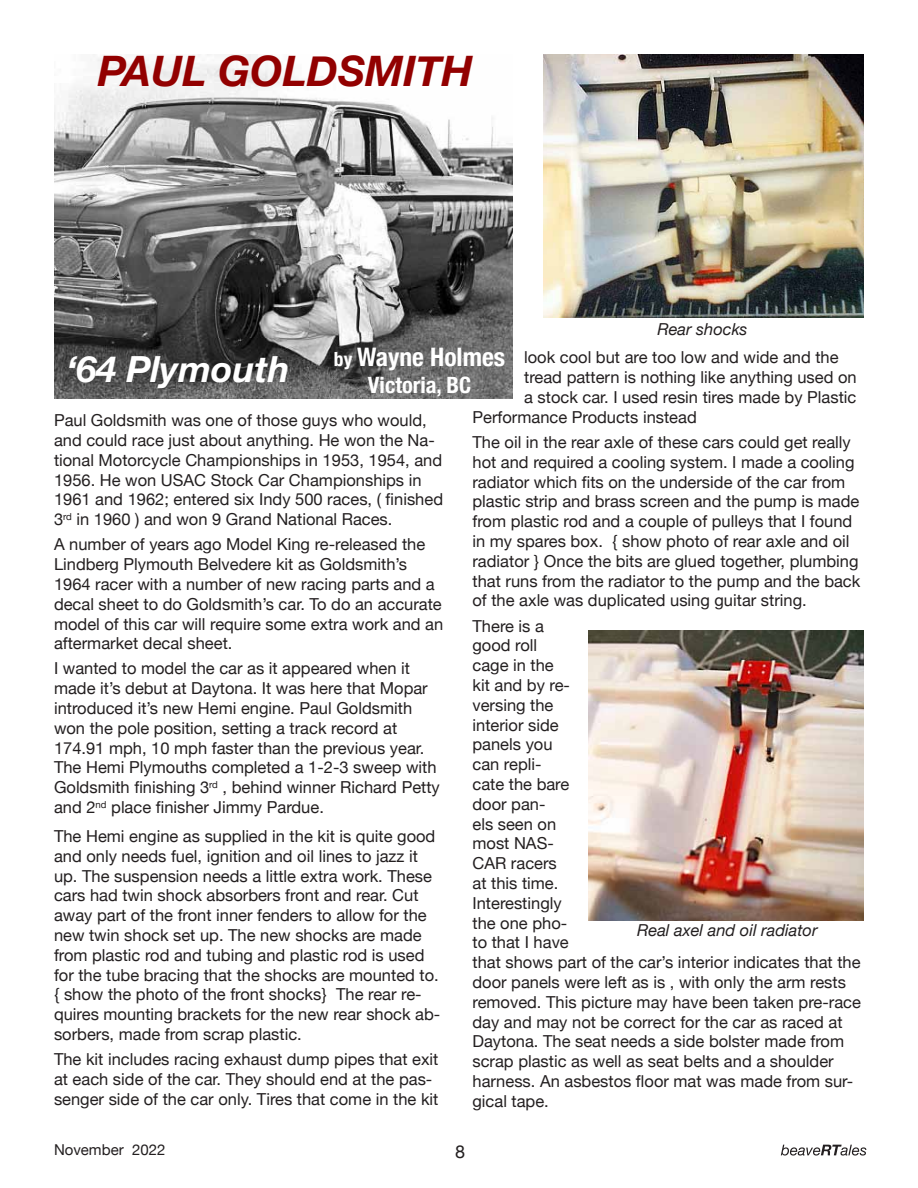
<style>
.page{position:relative;width:918px;height:1188px;background:#fff}
.page>*{position:absolute;margin:0;border:0;box-sizing:border-box;transform-origin:0 0}
.t1{font:italic 700 42px "Helvetica Neue";color:#920000}
.t2{font:italic 700 36px "Helvetica Neue";color:#fff}
.t3{font:700 condensed 25.5px "Helvetica Neue";color:#fff}
.t4{font:700 condensed 22.5px "Helvetica Neue";color:#fff}
.t5{font:18px "Helvetica Neue";color:#231f20}
.t6{font:16.5px/19.8px "Helvetica Neue";color:#231f20}
.t7{font:italic 16.5px "Helvetica Neue";color:#231f20}
.t8{font:15px "Helvetica Neue";color:#231f20}
.s1{font-size:19.5px}
</style>
<div class="page">
<svg style="left:781px;top:1145px;width:85px;height:11px"></svg>
<img style="left:54px;top:54px;width:458px;height:345px">
<img style="left:589px;top:631px;width:275px;height:289px">
<img style="left:544px;top:54px;width:320px;height:264px">
<h1 class="t1" style="left:98px;top:38px;width:376px">PAUL GOLDSMITH</h1>
<p class="t7" style="left:657px;top:318px;width:92px">Rear shocks</p>
<h2 class="t2" style="left:67px;top:341px;width:225px">‘64 Plymouth</h2>
<h3 class="t3" style="left:334px;top:336px;width:173px"><span class="s1">by</span> Wayne Holmes</h3>
<p class="t6" style="left:524px;top:349px;width:316px">look cool but are too low and wide and the</p>
<p class="t6" style="left:524px;top:368px;width:334px">tread pattern is nothing like anything used on</p>
<p class="t6" style="left:524px;top:388px;width:334px">a stock car. I used resin tires made by Plastic</p>
<p class="t6" style="left:473px;top:408px;width:226px">Performance Products instead</p>
<p class="t6" style="left:472px;top:433px;width:389px">The oil in the rear axle of these cars could get really hot and required a cooling system. I made a cooling radiator which fits on the underside of the car from plastic strip and brass screen and the pump is made from plastic rod and a couple of pulleys that I found in my spares box. { show photo of rear axle and oil radiator } Once the bits are glued together, plumbing that runs from the radiator to the pump and the back of the axle was duplicated using guitar string.</p>
<p class="t6" style="left:472px;top:617px;width:390px">There is a<br>good roll<br>cage in the<br>kit and by re-<br>versing the<br>interior side<br>panels you<br>can repli-<br>cate the bare<br>door pan-<br>els seen on<br>most NAS-<br>CAR racers<br>at this time.<br>Interestingly<br>the one pho-<br>to that I have<br>that shows part of the car’s interior indicates that the door panels were left as is , with only the arm rests removed. This picture may have been taken pre-race day and may not be correct for the car as raced at<br>Daytona. The seat needs a side bolster made from scrap plastic as well as seat belts and a shoulder harness. An asbestos floor mat was made from sur&shy;gical tape.</p>
<h3 class="t4" style="left:368px;top:366px;width:105px">Victoria, BC</h3>
<p class="t6" style="left:54px;top:411px;width:391px">Paul Goldsmith was one of those guys who would, and could race just about anything. He won the Na&shy;tional Motorcycle Championships in 1953, 1954, and 1956. He won USAC Stock Car Championships in 1961 and 1962; entered six Indy 500 races, ( finished 3<sup>rd</sup> in 1960 ) and won 9 Grand National Races.</p>
<p class="t6" style="left:54px;top:535px;width:391px">A number of years ago Model King re-released the Lindberg Plymouth Belvedere kit as Goldsmith’s 1964 racer with a number of new racing parts and a decal sheet to do Goldsmith’s car. To do an accurate model of this car will require some extra work and an aftermarket decal sheet.</p>
<p class="t6" style="left:54px;top:660px;width:387px">I wanted to model the car as it appeared when it made it’s debut at Daytona. It was here that Mopar introduced it’s new Hemi engine. Paul Goldsmith won the pole position, setting a track record at 174.91 mph, 10 mph faster than the previous year.<br>The Hemi Plymouths completed a 1-2-3 sweep with Goldsmith finishing 3<sup>rd</sup> , behind winner Richard Petty and 2<sup>nd</sup> place finisher Jimmy Pardue.</p>
<p class="t6" style="left:54px;top:827px;width:388px">The Hemi engine as supplied in the kit is quite good and only needs fuel, ignition and oil lines to jazz it up. The suspension needs a little extra work. These cars had twin shock absorbers front and rear. Cut away part of the front inner fenders to allow for the new twin shock set up. The new shocks are made from plastic rod and tubing and plastic rod is used for the tube bracing that the shocks are mounted to. { show the photo of the front shocks} The rear re&shy;quires mounting brackets for the new rear shock ab&shy;sorbers, made from scrap plastic.</p>
<p class="t6" style="left:54px;top:1050px;width:386px">The kit includes racing exhaust dump pipes that exit at each side of the car. They should end at the pas&shy;senger side of the car only. Tires that come in the kit</p>
<p class="t7" style="left:637px;top:918px;width:182px">Real axel and oil radiator</p>
<p class="t8" style="left:54px;top:1139px;width:113px">November 2022</p>
<p class="t5" style="left:455px;top:1138px;width:12px">8</p>
</div>
